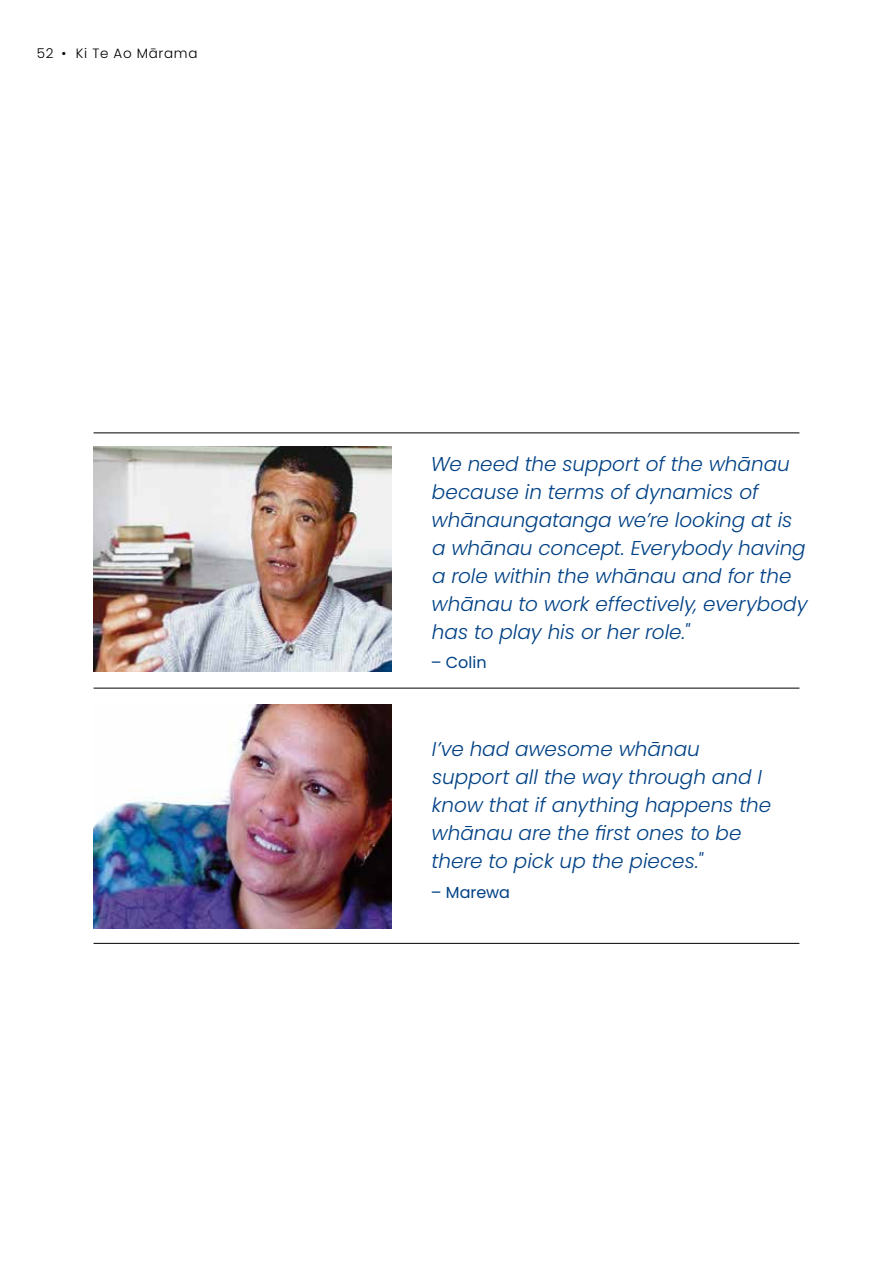
<style>
.page{position:relative;width:893px;height:1263px;background:#fff}
.page>*{position:absolute;margin:0;border:0;box-sizing:border-box;transform-origin:0 0}
.t1{font:italic 300 19.95px/28px "Poppins";letter-spacing:-.005em;color:#004185}
.t2{font:16.05px "Poppins";color:#004185}
.t3{font:300 13.5px "Poppins";letter-spacing:.05em;color:#000}
</style>
<div class="page">
<hr style="left:94px;top:433px;width:705px;height:1px;background:#000">
<hr style="left:94px;top:688px;width:705px;height:1px;background:#000">
<hr style="left:94px;top:943px;width:705px;height:1px;background:#000">
<img style="left:94px;top:704px;width:297px;height:224px">
<img style="left:94px;top:447px;width:297px;height:224px">
<p class="t3" style="left:37px;top:45px;width:162px">52 • Ki Te Ao Mārama</p>
<p class="t1" style="left:431px;top:450px;width:378px">We need the support of the whānau because in terms of dynamics of whānaungatanga we’re looking at is a whānau concept. Everybody having a role within the whānau and for the whānau to work effectively, everybody has to play his or her role."</p>
<p class="t2" style="left:431px;top:653px;width:57px">– Colin</p>
<p class="t1" style="left:432px;top:735px;width:341px">I’ve had awesome whānau support all the way through and I know that if anything happens the whānau are the first ones to be there to pick up the pieces."</p>
<p class="t2" style="left:431px;top:883px;width:81px">– Marewa</p>
</div>
